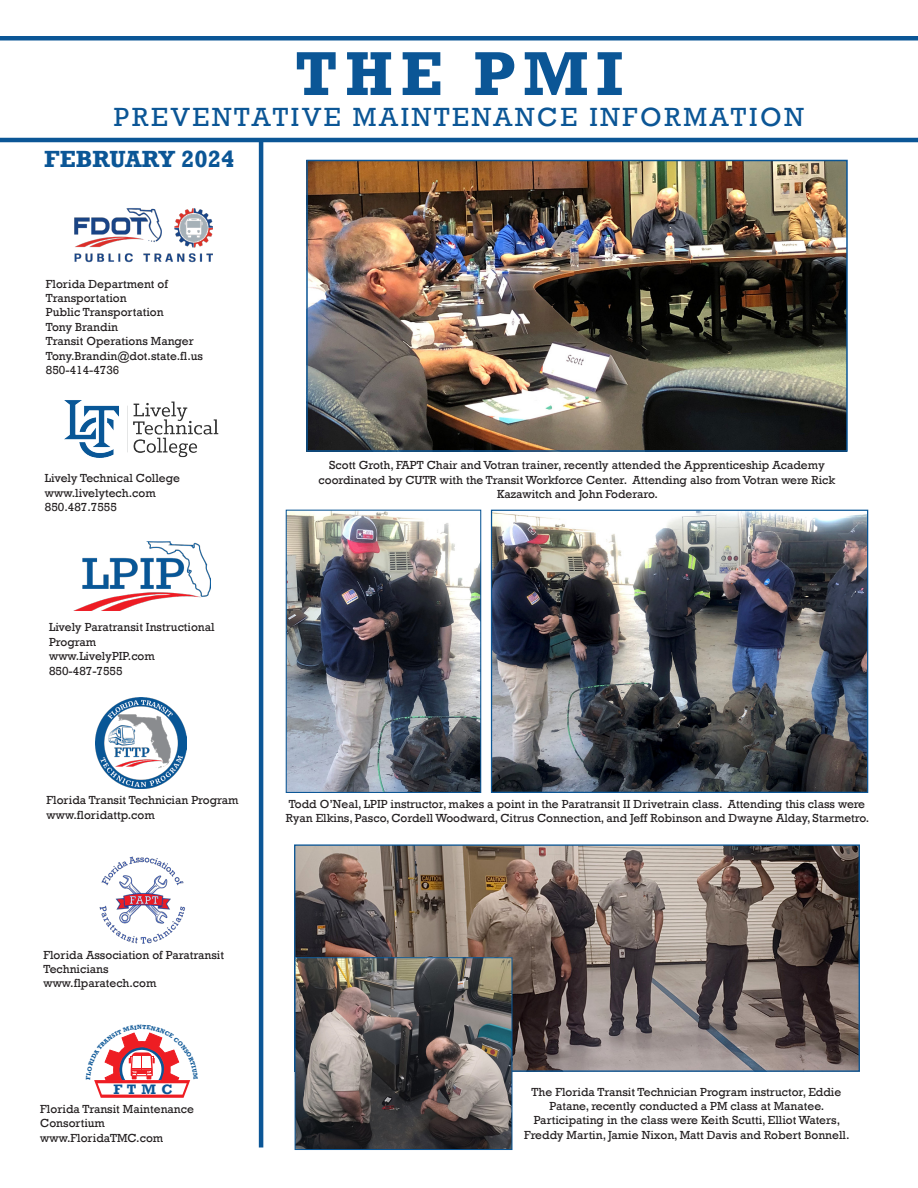
<style>
.page{position:relative;width:918px;height:1188px;background:#fff}
.page>*{position:absolute;margin:0;border:0;box-sizing:border-box;transform-origin:0 0}
.t1{font:700 63px "Rockwell";letter-spacing:.12em;color:#0b5696}
.t2{font:27px "Rockwell";letter-spacing:.1em;color:#0b5696}
.t3{font:700 24px "Rockwell";color:#0b5696}
.t4{font:700 14.1px "Rockwell";color:#0b5696}
.picture_text{font:12px/14.4px "Rockwell";color:#231f20}
</style>
<div class="page">
<hr style="left:0;top:36px;width:918px;height:4px;background:#0b5696">
<hr style="left:0;top:138px;width:918px;height:4px;background:#0b5696">
<hr style="left:259px;top:140px;width:4px;height:1008px;background:#0b5696">
<img style="left:74px;top:208px;width:139px;height:55px">
<img style="left:75px;top:541px;width:135px;height:69px">
<img style="left:64px;top:400px;width:154px;height:58px">
<img style="left:99px;top:856px;width:86px;height:88px">
<img style="left:96px;top:697px;width:91px;height:92px">
<img style="left:309px;top:163px;width:536px;height:286px">
<div style="left:306px;top:160px;width:542px;height:292px;border:2px solid #0b5696"></div>
<img style="left:493px;top:512px;width:373px;height:279px">
<div style="left:491px;top:510px;width:377px;height:283px;border:1px solid #0b5696"></div>
<img style="left:288px;top:512px;width:191px;height:279px">
<div style="left:286px;top:510px;width:195px;height:283px;border:1px solid #0b5696"></div>
<img style="left:296px;top:846px;width:562px;height:224px">
<div style="left:294px;top:844px;width:566px;height:228px;border:1px solid #0b5696"></div>
<img style="left:297px;top:959px;width:213px;height:189px">
<div style="left:295px;top:957px;width:217px;height:193px;border:1px solid #0b5696"></div>
<svg style="left:94px;top:1032px;width:97px;height:66px"></svg>
<p class="t1" style="left:295px;top:36px;width:330px">THE PMI</p>
<p class="t2" style="left:114px;top:102px;width:692px">PREVENTATIVE MAINTENANCE INFORMATION</p>
<p class="t3" style="left:44px;top:145px;width:191px">FEBRUARY 2024</p>
<p class="picture_text" style="left:46px;top:276px;width:124px">Florida Department of<br>Transportation</p>
<p class="picture_text" style="left:46px;top:305px;width:119px">Public Transportation</p>
<p class="picture_text" style="left:46px;top:320px;width:74px">Tony Brandin</p>
<p class="picture_text" style="left:46px;top:334px;width:149px">Transit Operations Manger</p>
<p class="picture_text" style="left:46px;top:348px;width:159px">Tony.Brandin@dot.state.fl.us</p>
<p class="picture_text" style="left:46px;top:363px;width:75px">850-414-4736</p>
<p class="picture_text" style="left:45px;top:471px;width:136px">Lively Technical College</p>
<p class="picture_text" style="left:45px;top:486px;width:112px">www.livelytech.com</p>
<p class="picture_text" style="left:45px;top:500px;width:74px">850.487.7555</p>
<p class="picture_text" style="left:49px;top:620px;width:167px">Lively Paratransit Instructional<br>Program</p>
<p class="picture_text" style="left:49px;top:649px;width:107px">www.LivelyPIP.com</p>
<p class="picture_text" style="left:49px;top:664px;width:75px">850-487-7555</p>
<p class="picture_text" style="left:319px;top:458px;width:518px;text-align:center">Scott Groth, FAPT Chair and Votran trainer, recently attended the Apprenticeship Academy coordinated by CUTR with the Transit Workforce Center. Attending also from Votran were Rick<br>Kazawitch and John Foderaro.</p>
<p class="picture_text" style="left:47px;top:793px;width:194px">Florida Transit Technician Program</p>
<p class="picture_text" style="left:47px;top:808px;width:110px">www.floridattp.com</p>
<p class="picture_text" style="left:286px;top:797px;width:585px">Todd O’Neal, LPIP instructor, makes a point in the Paratransit II Drivetrain class. Attending this class were<br>Ryan Elkins, Pasco, Cordell Woodward, Citrus Connection, and Jeff Robinson and Dwayne Alday, Starmetro.</p>
<p class="picture_text" style="left:43px;top:948px;width:182px">Florida Association of Paratransit<br>Technicians</p>
<p class="picture_text" style="left:43px;top:976px;width:115px">www.flparatech.com</p>
<p class="t4" style="left:113px;top:1080px;width:60px">F T M C</p>
<p class="picture_text" style="left:40px;top:1102px;width:155px">Florida Transit Maintenance<br>Consortium</p>
<p class="picture_text" style="left:40px;top:1131px;width:124px">www.FloridaTMC.com</p>
<p class="picture_text" style="left:524px;top:1085px;width:327px;text-align:center">The Florida Transit Technician Program instructor, Eddie Patane, recently conducted a PM class at Manatee.<br>Participating in the class were Keith Scutti, Elliot Waters, Freddy Martin, Jamie Nixon, Matt Davis and Robert Bonnell.</p>
</div>
